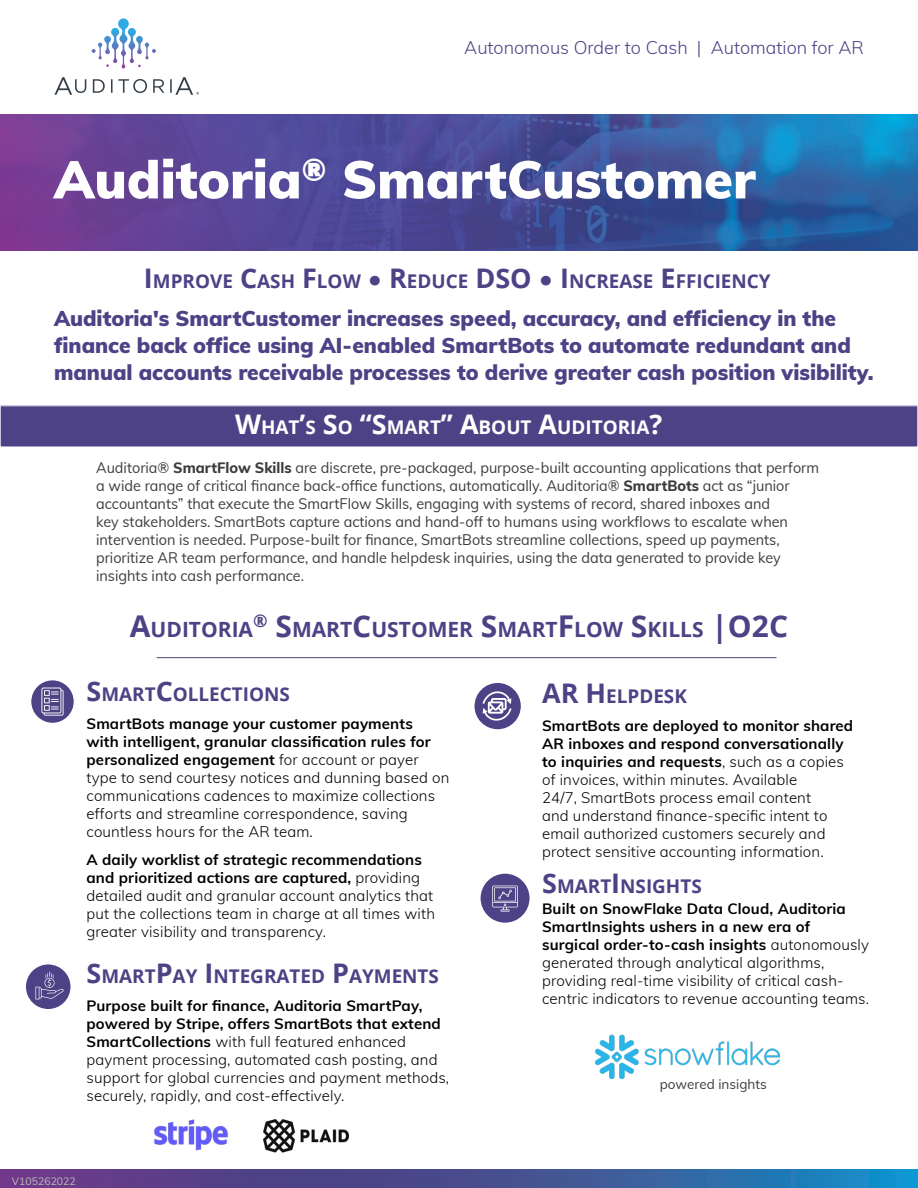
<style>
.page{position:relative;width:918px;height:1188px;background:#fff}
.page>*{position:absolute;margin:0;border:0;box-sizing:border-box;transform-origin:0 0}
.MainHead{font:900 52.5px "Muli";color:#fff}
.Intro_Purple{font:900 21px/27px "Muli";color:#4c4285}
.Heading_Level2{font:700 21px "Open Sans";color:#4c4285}
.Heading_Level2-2{font:700 18.9px "Open Sans";color:#4c4285}
.Body_Copy{font:700 18.9px "Open Sans";color:#fff}
.Body_Copy-2{font:300 18px "Muli";color:#4c4285}
.Heading_Level2-3{font:300 15px/18px "Muli";letter-spacing:.01em;color:#000}
.Intro_gray{font:15px/18px "Muli";color:#3c3c3c;scale:.96 1}
.Body_Copy-3{font:300 15px/18px "Muli";letter-spacing:.01em;color:#000}
.Body_Copy-4{font:13.5px "Muli";color:#3c3c3c}
.Body_Copy-5{font:10.5px "Muli";color:#babbba}
.s1{font-size:27px}
.s2{font-family:"Muli";font-weight:300;font-size:27px}
.s3{font-weight:800}
.s4{font-size:30px}
.s5{font-weight:700}
</style>
<div class="page">
<svg style="left:0;top:1170px;width:918px;height:18px;background:#435698"></svg>
<img style="left:0;top:115px;width:918px;height:136px">
<svg style="left:92px;top:18px;width:64px;height:50px"></svg>
<svg style="left:54px;top:77px;width:145px;height:18px"></svg>
<hr style="left:157px;top:657px;width:620px;height:1px;background:#4c4285">
<div style="left:0;top:406px;width:918px;height:41px;background:#4c4285"></div>
<div style="left:475px;top:683px;width:46px;height:46px;background:#4c4285;border-radius:50%"></div>
<svg style="left:483px;top:691px;width:29px;height:30px"></svg>
<div style="left:26px;top:964px;width:45px;height:45px;background:#4c4285;border-radius:50%"></div>
<svg style="left:35px;top:971px;width:29px;height:28px"></svg>
<div style="left:481px;top:874px;width:49px;height:49px;background:#4c4285;border-radius:50%"></div>
<svg style="left:492px;top:886px;width:26px;height:26px"></svg>
<div style="left:31px;top:680px;width:43px;height:43px;background:#4c4285;border-radius:50%"></div>
<svg style="left:41px;top:688px;width:23px;height:28px"></svg>
<img style="left:595px;top:1035px;width:185px;height:44px">
<img style="left:264px;top:1120px;width:85px;height:32px">
<img style="left:154px;top:1119px;width:74px;height:32px">
<p class="Body_Copy-2" style="left:464px;top:34px;width:401px">Autonomous Order to Cash | Automation for AR</p>
<p class="MainHead" style="left:54px;top:141px;width:703px">Auditoria<sup>®</sup> SmartCustomer</p>
<p class="Heading_Level2-2" style="left:144px;top:268px;width:628px"><span class="s1">I</span> MPROVE <span class="s1">C</span>ASH <span class="s1">F</span>LOW <span class="s2">•</span> <span class="s1">R</span>EDUCE <span class="s1">DSO</span> <span class="s2">•</span> <span class="s1">I</span> NCREASE <span class="s1">E</span> FFICIENCY</p>
<p class="Intro_Purple" style="left:54px;top:304px;width:821px">Auditoria's SmartCustomer increases speed, accuracy, and efficiency in the finance back office using AI-enabled SmartBots to automate redundant and manual accounts receivable processes to derive greater cash position visibility.</p>
<p class="Body_Copy" style="left:235px;top:414px;width:429px"><span class="s1">W</span>HAT<span class="s1">’</span>S <span class="s1">S</span>O <span class="s1">“S</span>MART<span class="s1">” A</span>BOUT <span class="s1">A</span>UDITORIA<span class="s1">?</span></p>
<p class="Intro_gray" style="left:96px;top:458px;width:755px">Auditoria® <span class="s3">SmartFlow Skills</span> are discrete, pre-packaged, purpose-built accounting applications that perform a wide range of critical finance back-office functions, automatically. Auditoria® <span class="s3">SmartBots</span> act as “junior accountants” that execute the SmartFlow Skills, engaging with systems of record, shared inboxes and<br>key stakeholders. SmartBots capture actions and hand-off to humans using workflows to escalate when intervention is needed. Purpose-built for finance, SmartBots streamline collections, speed up payments, prioritize AR team performance, and handle helpdesk inquiries, using the data generated to provide key insights into cash performance.</p>
<p class="Heading_Level2" style="left:130px;top:615px;width:660px"><span class="s4">A</span>UDITORIA<sup>®</sup> <span class="s4">S</span>MART<span class="s4">C</span>USTOMER <span class="s4">S</span>MART<span class="s4">F</span>LOW <span class="s4">S</span>KILLS <span class="s4">|O2C</span></p>
<p class="Heading_Level2-2" style="left:87px;top:681px;width:203px"><span class="s1">S</span>MART<span class="s1">C</span>OLLECTIONS</p>
<p class="Heading_Level2-3" style="left:87px;top:714px;width:364px"><span class="s5">SmartBots manage your customer payments<br>with intelligent, granular classification rules for personalized engagement</span> for account or payer type to send courtesy notices and dunning based on communications cadences to maximize collections efforts and streamline correspondence, saving countless hours for the AR team.</p>
<p class="Heading_Level2-3" style="left:87px;top:850px;width:350px"><span class="s5">A daily worklist of strategic recommendations and prioritized actions are captured,</span> providing detailed audit and granular account analytics that put the collections team in charge at all times with greater visibility and transparency.</p>
<p class="Heading_Level2-2" style="left:87px;top:963px;width:352px"><span class="s1">S</span>MART<span class="s1">P</span>AY <span class="s1">I</span> NTEGRATED <span class="s1">P</span>AYMENTS</p>
<p class="Heading_Level2-3" style="left:87px;top:996px;width:364px"><span class="s5">Purpose built for finance, Auditoria SmartPay, powered by Stripe, offers SmartBots that extend SmartCollections</span> with full featured enhanced payment processing, automated cash posting, and support for global currencies and payment methods, securely, rapidly, and cost-effectively.</p>
<p class="Body_Copy-5" style="left:12px;top:1173px;width:66px">V105262022</p>
<p class="Heading_Level2-2" style="left:542px;top:683px;width:146px"><span class="s1">AR H</span> ELPDESK</p>
<p class="Heading_Level2-3" style="left:542px;top:716px;width:313px"><span class="s5">SmartBots are deployed to monitor shared AR inboxes and respond conversationally to inquiries and requests</span>, such as a copies of invoices, within minutes. Available<br>24/7, SmartBots process email content<br>and understand finance-specific intent to email authorized customers securely and protect sensitive accounting information.</p>
<p class="Heading_Level2-2" style="left:542px;top:873px;width:160px"><span class="s1">S</span>MART<span class="s1">I</span> NSIGHTS</p>
<p class="Body_Copy-3" style="left:542px;top:899px;width:328px"><span class="s5">Built on SnowFlake Data Cloud, Auditoria SmartInsights ushers in a new era of surgical order-to-cash insights</span> autonomously generated through analytical algorithms, providing real-time visibility of critical cash&shy;centric indicators to revenue accounting teams.</p>
<p class="Body_Copy-4" style="left:660px;top:1075px;width:108px">powered insights</p>
</div>
